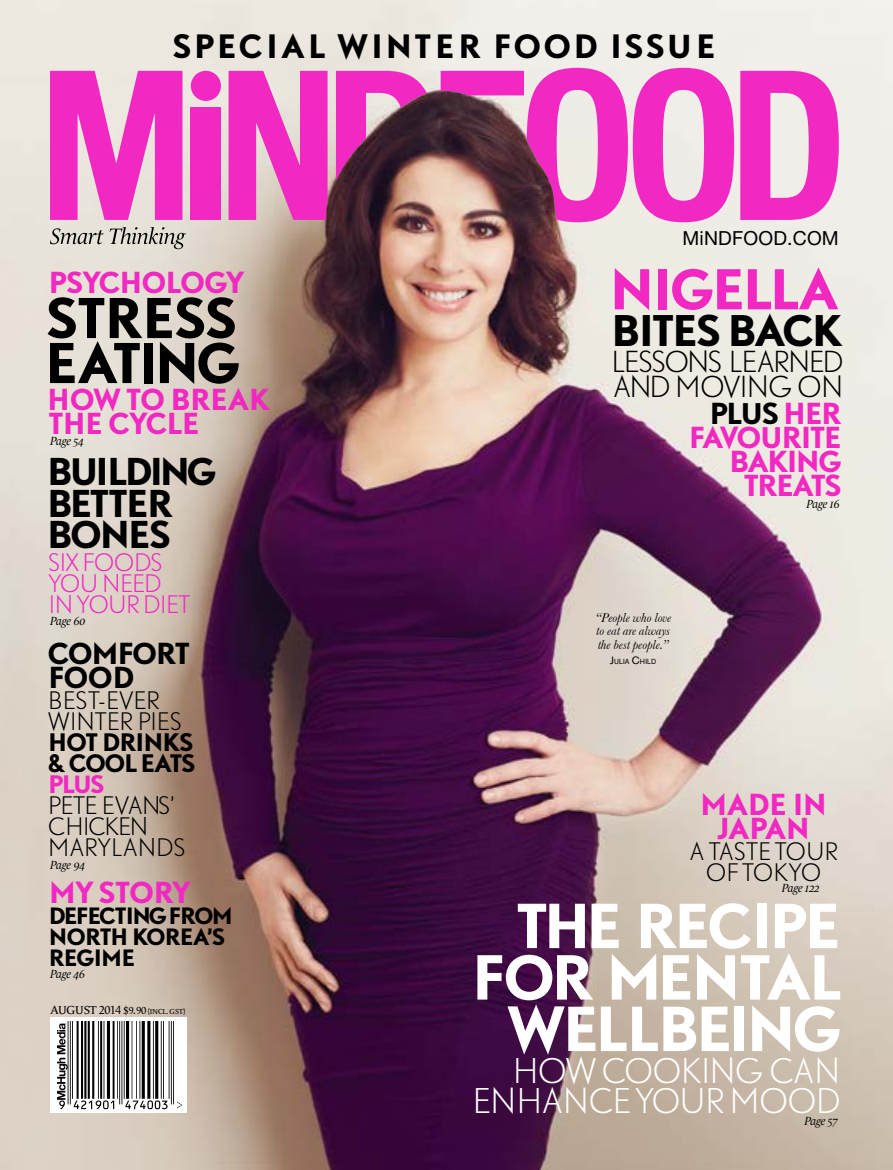
<style>
.page{position:relative;width:893px;height:1170px;background:#fff}
.page>*{position:absolute;margin:0;border:0;box-sizing:border-box;transform-origin:0 0}
.t1{font:700 56.4px/51.4px "AADTL Nobel T";letter-spacing:-.075em;color:#fff;text-align:right}
.t2{font:700 51px/45px "AADTL Nobel T";letter-spacing:-.04em;color:#000}
.t3{font:700 51px "AADTL Nobel T";letter-spacing:-.06em;color:#f128c1}
.t4{font:700 39.3px "AADTL Nobel T";letter-spacing:-.07em;color:#000}
.t5{font:700 34.5px/31.5px "AADTL Nobel T";letter-spacing:-.08em;color:#000}
.t6{font:300 31.8px/30px "AADTL Nobel T";letter-spacing:-.03em;color:#fff;text-align:right}
.t7{font:700 30px "AADTL Nobel T";letter-spacing:.09em;color:#000}
.t8{font:700 27px/24px "AADTL Nobel T";letter-spacing:-.045em;color:#f128c1}
.t9{font:700 27px/24px "AADTL Nobel T";letter-spacing:-.065em;color:#f128c1;text-align:right}
.t10{font:300 27px/25.5px "AADTL Nobel T";letter-spacing:-.06em;color:#000}
.t11{font:700 27px/24px "AADTL Nobel T";letter-spacing:-.025em;color:#f128c1;text-align:center}
.t12{font:700 27px/24px "AADTL Nobel T";letter-spacing:-.05em;color:#000}
.t13{font:300 22.5px/21px "AADTL Nobel T";letter-spacing:-.02em;color:#000}
.t14{font:300 22.5px/21px "AADTL Nobel T";letter-spacing:-.04em;color:#f128c1}
.t15{font:700 22.5px/21px "AADTL Nobel T";letter-spacing:-.05em;color:#000}
.t16{font:700 22.5px "AADTL Nobel T";color:#f128c1}
.t17{font:700 21px/21px "AADTL Nobel T";letter-spacing:-.055em;color:#000}
.t18{font:19.35px "Helvetica Neue";letter-spacing:.01em;color:#000}
.t19{font:italic 13.5px/13.5px "Baskerville";color:#000;text-align:justify}
.t20{font:12px "Le Monde Livre Italic Os F";letter-spacing:-.05em;color:#000}
.t21{font:11.85px "Le Monde Journal Ptf";letter-spacing:-.04em;color:#000}
.t22{font:7.35px "Akzidenz Grotesk Pro";letter-spacing:.02em;color:#000}
.s1{font-size:10.35px}
.s2{font-size:7.35px}
.s3{color:#000}
.s4{font-size:10.5px}
</style>
<div class="page">
<img style="left:0;top:1px;width:892px;height:1168px">
<svg style="left:50px;top:227px;width:136px;height:22px;background:#bbb8af"></svg>
<svg style="left:50px;top:71px;width:132px;height:149px;background:#ef59c8"></svg>
<div style="left:191px;top:107px;width:30px;height:113px;background:#f128c1"></div>
<svg style="left:229px;top:71px;width:99px;height:149px;background:#ec5bc4"></svg>
<svg style="left:336px;top:71px;width:98px;height:20px;background:#ef4bc6"></svg>
<svg style="left:441px;top:68px;width:293px;height:154px;background:#f075cf"></svg>
<svg style="left:740px;top:71px;width:99px;height:149px;background:#f068cd"></svg>
<div style="left:191px;top:71px;width:30px;height:30px;background:#f128c1;border-radius:50%"></div>
<svg style="left:50px;top:1017px;width:136px;height:96px"></svg>
<svg style="left:74px;top:1100px;width:40px;height:9px"></svg>
<svg style="left:125px;top:1100px;width:43px;height:9px"></svg>
<hr style="left:68px;top:1020px;width:1px;height:84px;background:#000">
<hr style="left:70px;top:1020px;width:1px;height:84px;background:#000">
<hr style="left:72px;top:1020px;width:1px;height:78px;background:#000">
<hr style="left:77px;top:1020px;width:2px;height:78px;background:#000">
<hr style="left:81px;top:1020px;width:2px;height:78px;background:#000">
<hr style="left:84px;top:1020px;width:2px;height:78px;background:#000">
<hr style="left:88px;top:1020px;width:2px;height:78px;background:#000">
<hr style="left:92px;top:1020px;width:2px;height:78px;background:#000">
<hr style="left:98px;top:1020px;width:1px;height:78px;background:#000">
<hr style="left:100px;top:1020px;width:2px;height:78px;background:#000">
<hr style="left:104px;top:1020px;width:1px;height:78px;background:#000">
<hr style="left:107px;top:1020px;width:3px;height:78px;background:#000">
<hr style="left:113px;top:1020px;width:2px;height:78px;background:#000">
<hr style="left:117px;top:1020px;width:1px;height:78px;background:#000">
<hr style="left:119px;top:1020px;width:1px;height:84px;background:#000">
<hr style="left:122px;top:1020px;width:1px;height:84px;background:#000">
<hr style="left:124px;top:1020px;width:1px;height:78px;background:#000">
<hr style="left:126px;top:1020px;width:3px;height:78px;background:#000">
<hr style="left:132px;top:1020px;width:1px;height:78px;background:#000">
<hr style="left:136px;top:1020px;width:1px;height:78px;background:#000">
<hr style="left:139px;top:1020px;width:1px;height:78px;background:#000">
<hr style="left:142px;top:1020px;width:3px;height:78px;background:#000">
<hr style="left:147px;top:1020px;width:3px;height:78px;background:#000">
<hr style="left:153px;top:1020px;width:1px;height:78px;background:#000">
<hr style="left:155px;top:1020px;width:3px;height:78px;background:#000">
<hr style="left:161px;top:1020px;width:1px;height:78px;background:#000">
<hr style="left:163px;top:1020px;width:1px;height:78px;background:#000">
<hr style="left:169px;top:1020px;width:1px;height:78px;background:#000">
<hr style="left:171px;top:1020px;width:1px;height:84px;background:#000">
<hr style="left:173px;top:1020px;width:1px;height:84px;background:#000">
<svg style="left:176px;top:1100px;width:7px;height:9px"></svg>
<svg style="left:57px;top:1023px;width:11px;height:85px"></svg>
<img style="left:309px;top:91px;width:265px;height:176px">
<h3 class="t7" style="left:173px;top:25px;width:544px">SPECIAL WINTER FOOD ISSUE</h3>
<p class="t8" style="left:48px;top:270px;width:197px">PSYCHOLOGY</p>
<h2 class="t2" style="left:44px;top:294px;width:198px">STRESS<br>EATING</h2>
<p class="t8" style="left:47px;top:386px;width:224px">HOW TO BREAK<br>THE CYCLE</p>
<p class="t20" style="left:50px;top:434px;width:36px">Page 54</p>
<h3 class="t5" style="left:47px;top:454px;width:171px">BUILDING<br>BETTER<br>BONES</h3>
<p class="t14" style="left:49px;top:552px;width:143px">SIX FOODS<br>YOU NEED<br>IN YOUR DIET</p>
<p class="t20" style="left:50px;top:613px;width:37px">Page 60</p>
<p class="t12" style="left:48px;top:640px;width:144px">COMFORT<br>FOOD</p>
<p class="t13" style="left:48px;top:689px;width:136px">BEST-EVER<br>WINTER PIES</p>
<p class="t15" style="left:48px;top:731px;width:149px">HOT DRINKS &amp; COOL EATS</p>
<p class="t16" style="left:48px;top:769px;width:58px">PLUS</p>
<p class="t13" style="left:48px;top:794px;width:140px">PETE EVANS’<br>CHICKEN<br>MARYLANDS</p>
<p class="t20" style="left:50px;top:857px;width:37px">Page 94</p>
<p class="t8" style="left:49px;top:879px;width:143px">MY STORY</p>
<p class="t17" style="left:49px;top:904px;width:186px">DEFECTING FROM<br>NORTH KOREA’S<br>REGIME</p>
<p class="t20" style="left:50px;top:966px;width:37px">Page 46</p>
<p class="t21" style="left:51px;top:1000px;width:137px">AUGUST 2014 <span class="s1">$9.90</span> <span class="s2">{INCL. GST}</span></p>
<p class="t18" style="left:682px;top:226px;width:158px">MiNDFOOD.COM</p>
<h2 class="t3" style="left:608px;top:254px;width:231px">NIGELLA</h2>
<h3 class="t4" style="left:610px;top:303px;width:233px">BITES BACK</h3>
<p class="t10" style="left:611px;top:348px;width:234px">LESSONS LEARNED<br>AND MOVING ON</p>
<p class="t9" style="left:688px;top:401px;width:155px"><span class="s3">PLUS</span> HER<br>FAVOURITE<br>BAKING<br>TREATS</p>
<p class="t19" style="left:595px;top:610px;width:78px">“People who love to eat are always the best people.”</p>
<p class="t22" style="left:610px;top:656px;width:47px"><span class="s4">J</span>ULIA <span class="s4">C</span>HILD</p>
<p class="t20" style="left:806px;top:497px;width:35px">Page 16</p>
<p class="t11" style="left:700px;top:791px;width:129px">MADE IN<br>JAPAN</p>
<p class="t13" style="left:689px;top:840px;width:150px;text-align:center">A TASTE TOUR<br>OF TOKYO</p>
<p class="t20" style="left:782px;top:880px;width:40px">Page 122</p>
<h1 class="t1" style="left:470px;top:898px;width:372px">THE RECIPE<br>FOR MENTAL<br>WELLBEING</h1>
<h3 class="t6" style="left:472px;top:1055px;width:370px">HOW COOKING CAN<br>ENHANCE YOUR MOOD</h3>
<p class="t20" style="left:804px;top:1113px;width:35px">Page 57</p>
</div>
